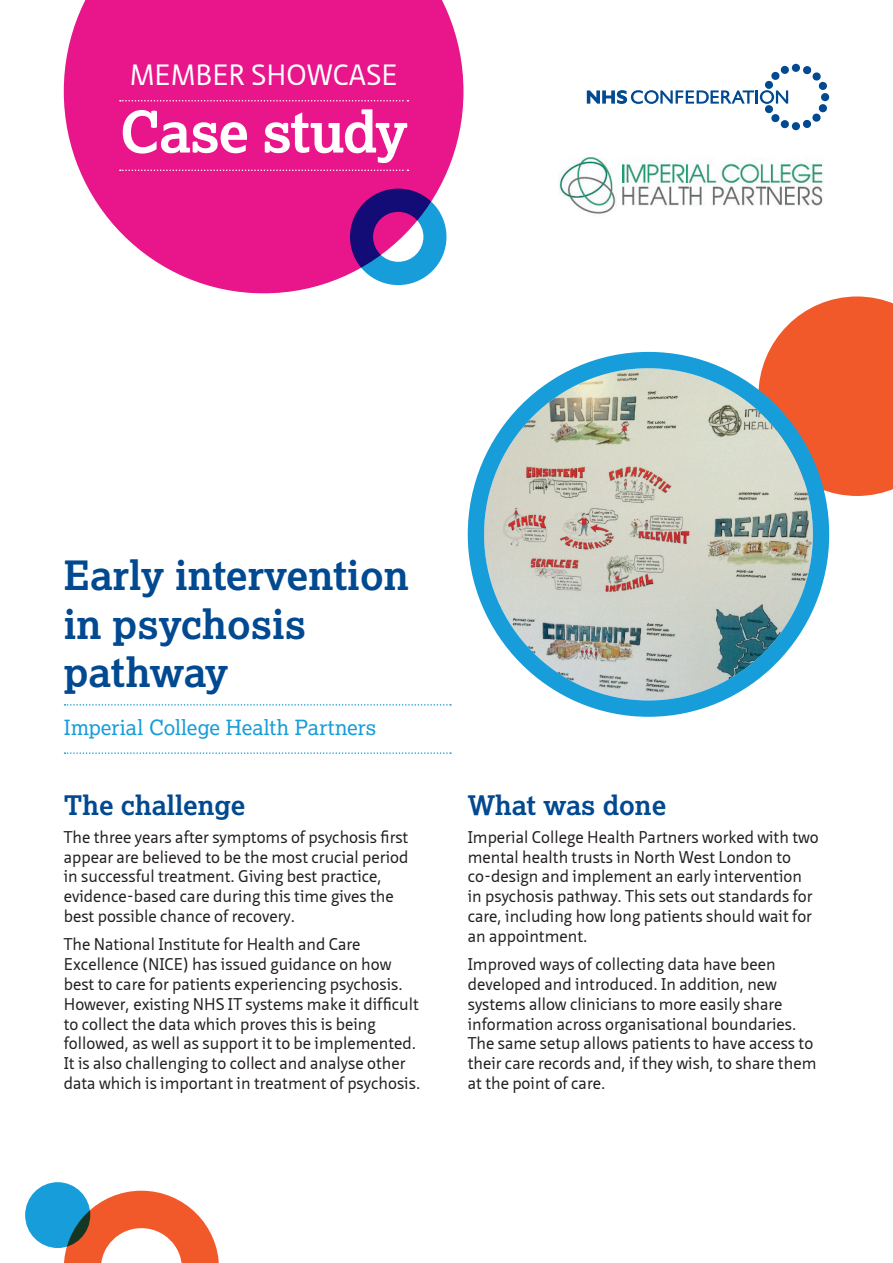
<style>
.page{position:relative;width:893px;height:1263px;background:#fff}
.page>*{position:absolute;margin:0;border:0;box-sizing:border-box;transform-origin:0 0}
.t1{font:700 57px "Lexia";letter-spacing:-.03em;color:#fff}
.t2{font:700 40.5px/48.6px "Lexia";color:#014990}
.t3{font:28.5px "Neue Sans";color:#fff}
.t4{font:700 27px "Lexia";color:#014990}
.t5{font:21px "Lexia";color:#179dd9}
.t6{font:16.5px/19.8px "Neue Sans";color:#231f20}
</style>
<div class="page">
<svg style="left:64px;top:0;width:399px;height:293px;background:#ea3399"></svg>
<svg style="left:120px;top:100px;width:288px;height:2px"></svg>
<svg style="left:120px;top:170px;width:288px;height:1px"></svg>
<svg style="left:350px;top:189px;width:96px;height:96px"></svg>
<div style="left:25px;top:1182px;width:65px;height:66px;background:#179dd9;border-radius:50%"></div>
<svg style="left:64px;top:1191px;width:155px;height:72px"></svg>
<svg style="left:762px;top:296px;width:131px;height:200px;background:#f26b41"></svg>
<div style="left:792px;top:64px;width:8px;height:8px;background:#014990;border-radius:50%"></div>
<svg style="left:803px;top:66px;width:26px;height:62px"></svg>
<div style="left:792px;top:122px;width:8px;height:8px;background:#014990;border-radius:50%"></div>
<svg style="left:587px;top:66px;width:202px;height:63px"></svg>
<svg style="left:65px;top:704px;width:386px;height:2px"></svg>
<svg style="left:65px;top:752px;width:386px;height:2px"></svg>
<img style="left:559px;top:157px;width:264px;height:57px">
<img style="left:484px;top:368px;width:329px;height:332px">
<div style="left:468px;top:352px;width:361px;height:365px;border:16px solid #179dd9;border-radius:50%"></div>
<h3 class="t3" style="left:130px;top:59px;width:269px">MEMBER SHOWCASE</h3>
<h1 class="t1" style="left:120px;top:96px;width:289px">Case study</h1>
<h2 class="t2" style="left:64px;top:550px;width:347px">Early intervention in psychosis pathway</h2>
<p class="t5" style="left:64px;top:714px;width:314px">Imperial College Health Partners</p>
<h3 class="t4" style="left:64px;top:788px;width:183px">The challenge</h3>
<p class="t6" style="left:64px;top:827px;width:346px">The three years after symptoms of psychosis first appear are believed to be the most crucial period in successful treatment. Giving best practice, evidence-based care during this time gives the best possible chance of recovery.</p>
<p class="t6" style="left:64px;top:935px;width:358px">The National Institute for Health and Care Excellence (NICE) has issued guidance on how best to care for patients experiencing psychosis.<br>However, existing NHS IT systems make it difficult to collect the data which proves this is being followed, as well as support it to be implemented.<br>It is also challenging to collect and analyse other data which is important in treatment of psychosis.</p>
<h3 class="t4" style="left:468px;top:788px;width:200px">What was done</h3>
<p class="t6" style="left:468px;top:827px;width:352px">Imperial College Health Partners worked with two mental health trusts in North West London to co-design and implement an early intervention in psychosis pathway. This sets out standards for care, including how long patients should wait for an appointment.</p>
<p class="t6" style="left:468px;top:955px;width:350px">Improved ways of collecting data have been developed and introduced. In addition, new systems allow clinicians to more easily share information across organisational boundaries.<br>The same setup allows patients to have access to their care records and, if they wish, to share them at the point of care.</p>
</div>
